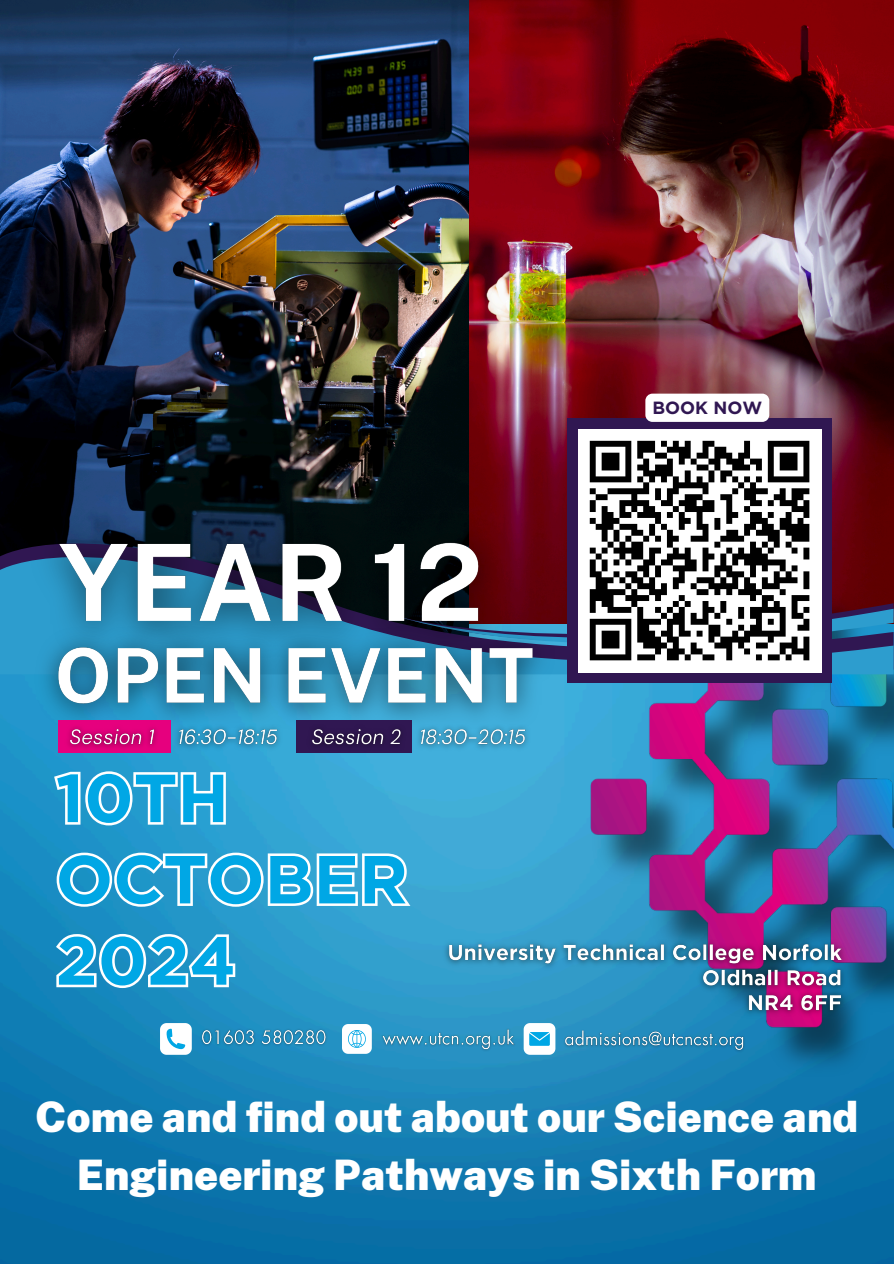
<style>
.page{position:relative;width:894px;height:1264px;background:#fff}
.page>*{position:absolute;margin:0;border:0;box-sizing:border-box;transform-origin:0 0}
.t1{font:700 67.65px/81.3px "Gotham";color:#00a7e5}
.t2{font:900 42px/58.5px "Public Sans";color:#fff;text-align:center}
.t3{font:700 17.7px "Gotham";color:#301752}
</style>
<div class="page">
<img style="left:0;top:700px;width:893px;height:563px">
<img style="left:468px;top:0;width:425px;height:508px">
<img style="left:523px;top:700px;width:370px;height:406px">
<img style="left:0;top:0;width:468px;height:508px">
<svg style="left:0;top:522px;width:893px;height:178px"></svg>
<svg style="left:525px;top:603px;width:368px;height:71px"></svg>
<img style="left:13px;top:500px;width:512px;height:170px">
<img style="left:26px;top:617px;width:539px;height:122px">
<img style="left:60px;top:719px;width:226px;height:35px">
<div style="left:296px;top:720px;width:115px;height:33px;background:#301752"></div>
<img style="left:302px;top:719px;width:232px;height:35px">
<div style="left:567px;top:418px;width:264px;height:264px;background:#301752"></div>
<svg style="left:342px;top:1024px;width:29px;height:29px"></svg>
<img style="left:378px;top:1024px;width:141px;height:30px">
<svg style="left:160px;top:1023px;width:32px;height:31px"></svg>
<img style="left:197px;top:1025px;width:133px;height:24px">
<svg style="left:523px;top:1023px;width:32px;height:31px"></svg>
<img style="left:560px;top:1025px;width:188px;height:30px">
<div style="left:577px;top:429px;width:244px;height:243px;background:#fff"></div>
<svg style="left:589px;top:440px;width:221px;height:221px"></svg>
<svg style="left:51px;top:767px;width:177px;height:62px"></svg>
<svg style="left:53px;top:849px;width:362px;height:61px"></svg>
<svg style="left:52px;top:930px;width:186px;height:61px"></svg>
<img style="left:438px;top:934px;width:413px;height:87px">
<svg style="left:645px;top:393px;width:124px;height:29px"></svg>
<p class="t1" style="left:56px;top:757px;width:354px">10TH<br>OCTOBER<br>2024</p>
<p class="t3" style="left:652px;top:397px;width:111px">BOOK NOW</p>
<p class="t2" style="left:35px;top:1087px;width:824px">Come and find out about our Science and<br>Engineering Pathways in Sixth Form</p>
</div>
